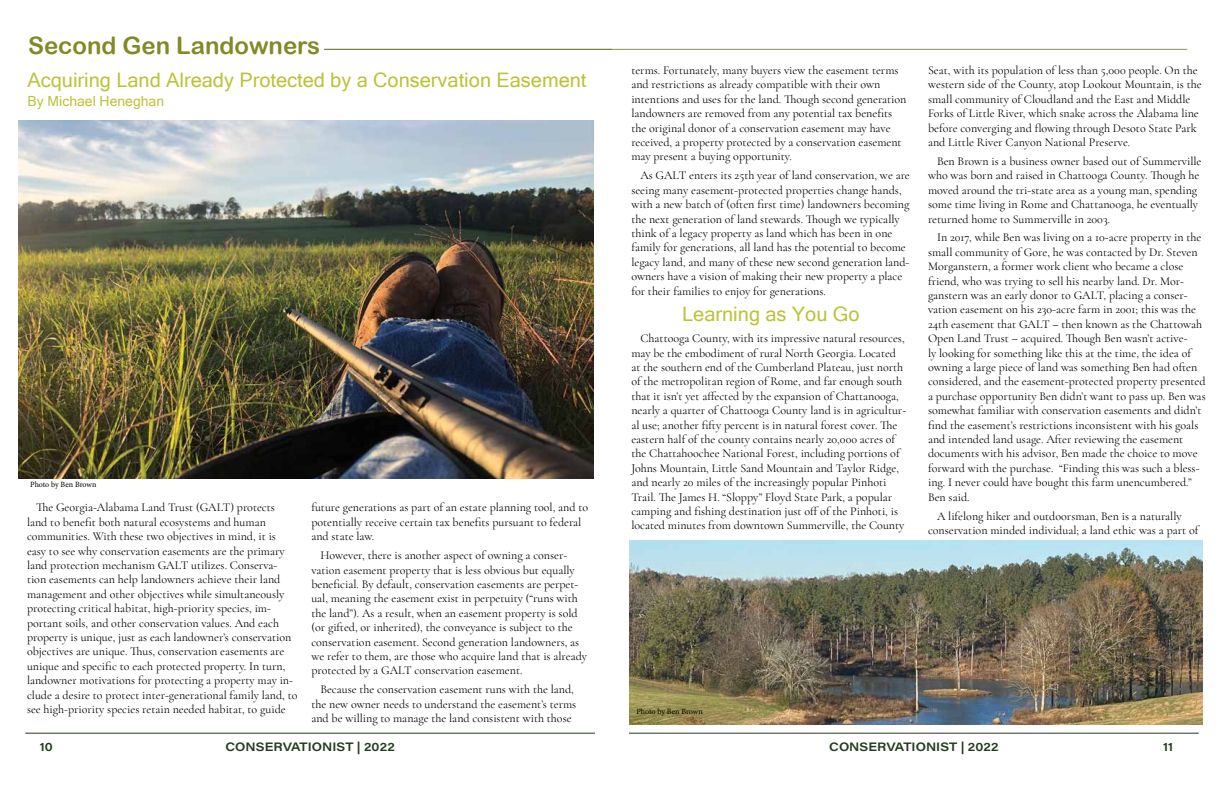
<style>
.page{position:relative;width:1224px;height:792px;background:#fff}
.page>*{position:absolute;margin:0;border:0;box-sizing:border-box;transform-origin:0 0}
.t1{font:24px "Arial Rounded MT Bold";color:#828a25}
.t2{font:20px "Microsoft Sans Serif";color:#bcc339}
.t3{font:14px "Microsoft Sans Serif";color:#bcc339}
.t4{font:12px/14.4px "Cormorant Garamond";color:#000}
.t5{font:12px "Acumin Variable Concept";letter-spacing:.005em;color:#243c1f}
.t6{font:8px "Minion Pro";letter-spacing:-.005em;color:#000}
</style>
<div class="page">
<img style="left:18px;top:121px;width:576px;height:357px">
<img style="left:629px;top:540px;width:573px;height:184px">
<hr style="left:324px;top:49px;width:288px;height:1px;background:#6a731b">
<hr style="left:325px;top:49px;width:862px;height:1px;background:#6a731b">
<hr style="left:25px;top:733px;width:570px;height:1px;background:#243c1f">
<hr style="left:629px;top:733px;width:570px;height:1px;background:#243c1f">
<h1 class="t1" style="left:28px;top:32px;width:294px">Second Gen Landowners</h1>
<h2 class="t2" style="left:27px;top:67px;width:561px">Acquiring Land Already Protected by a Conservation Easement</h2>
<p class="t3" style="left:27px;top:92px;width:138px">By Michael Heneghan</p>
<p class="t6" style="left:30px;top:479px;width:68px">Photo by Ben Brown</p>
<p class="t4" style="left:27px;top:500px;width:272px;text-indent:9px">The Georgia-Alabama Land Trust (GALT) protects land to benefit both natural ecosystems and human communities. With these two objectives in mind, it is easy to see why conservation easements are the primary land protection mechanism GALT utilizes. Conserva&shy;tion easements can help landowners achieve their land management and other objectives while simultaneously protecting critical habitat, high-priority species, im&shy;portant soils, and other conservation values. And each property is unique, just as each landowner’s conservation objectives are unique. Thus, conservation easements are unique and specific to each protected property. In turn, landowner motivations for protecting a property may in&shy;clude a desire to protect inter-generational family land, to see high-priority species retain needed habitat, to guide</p>
<p class="t4" style="left:311px;top:500px;width:278px">future generations as part of an estate planning tool, and to potentially receive certain tax benefits pursuant to federal and state law.</p>
<p class="t4" style="left:311px;top:548px;width:277px;text-indent:9px">However, there is another aspect of owning a conser&shy;vation easement property that is less obvious but equally beneficial. By default, conservation easements are perpet&shy;ual, meaning the easement exist in perpetuity (“runs with the land”). As a result, when an easement property is sold (or gifted, or inherited), the conveyance is subject to the conservation easement. Second generation landowners, as we refer to them, are those who acquire land that is already protected by a GALT conservation easement.</p>
<p class="t4" style="left:311px;top:682px;width:266px;text-align:center">Because the conservation easement runs with the land, the new owner needs to understand the easement’s terms and be willing to manage the land consistent with those</p>
<p class="t4" style="left:631px;top:63px;width:277px">terms. Fortunately, many buyers view the easement terms and restrictions as already compatible with their own intentions and uses for the land. Though second generation landowners are removed from any potential tax benefits the original donor of a conservation easement may have received, a property protected by a conservation easement may present a buying opportunity.</p>
<p class="t4" style="left:631px;top:168px;width:280px;text-indent:9px">As GALT enters its 25th year of land conservation, we are seeing many easement-protected properties change hands, with a new batch of (often first time) landowners becoming the next generation of land stewards. Though we typically think of a legacy property as land which has been in one family for generations, all land has the potential to become legacy land, and many of these new second generation land&shy;owners have a vision of making their new property a place for their families to enjoy for generations.</p>
<p class="t4" style="left:631px;top:331px;width:276px;text-indent:9px">Chattooga County, with its impressive natural resources, may be the embodiment of rural North Georgia. Located at the southern end of the Cumberland Plateau, just north of the metropolitan region of Rome, and far enough south that it isn’t yet affected by the expansion of Chattanooga, nearly a quarter of Chattooga County land is in agricultur&shy;al use; another fifty percent is in natural forest cover. The eastern half of the county contains nearly 20,000 acres of the Chattahoochee National Forest, including portions of Johns Mountain, Little Sand Mountain and Taylor Ridge, and nearly 20 miles of the increasingly popular Pinhoti Trail. The James H. “Sloppy” Floyd State Park, a popular camping and fishing destination just off of the Pinhoti, is located minutes from downtown Summerville, the County</p>
<h2 class="t2" style="left:682px;top:301px;width:179px">Learning as You Go</h2>
<p class="t4" style="left:928px;top:63px;width:275px">Seat, with its population of less than 5,000 people. On the western side of the County, atop Lookout Mountain, is the small community of Cloudland and the East and Middle Forks of Little River, which snake across the Alabama line before converging and flowing through Desoto State Park and Little River Canyon National Preserve.</p>
<p class="t4" style="left:928px;top:154px;width:275px;text-indent:9px">Ben Brown is a business owner based out of Summerville who was born and raised in Chattooga County. Though he moved around the tri-state area as a young man, spending some time living in Rome and Chattanooga, he eventually returned home to Summerville in 2003.</p>
<p class="t4" style="left:928px;top:230px;width:279px;text-indent:9px">In 2017, while Ben was living on a 10-acre property in the small community of Gore, he was contacted by Dr. Steven Morganstern, a former work client who became a close friend, who was trying to sell his nearby land. Dr. Mor&shy;ganstern was an early donor to GALT, placing a conser&shy;vation easement on his 230-acre farm in 2001; this was the 24th easement that GALT – then known as the Chattowah Open Land Trust – acquired. Though Ben wasn’t active-<br>ly looking for something like this at the time, the idea of owning a large piece of land was something Ben had often considered, and the easement-protected property presented a purchase opportunity Ben didn’t want to pass up. Ben was somewhat familiar with conservation easements and didn’t find the easement’s restrictions inconsistent with his goals and intended land usage. After reviewing the easement documents with his advisor, Ben made the choice to move forward with the purchase. “Finding this was such a bless&shy;ing. I never could have bought this farm unencumbered.” Ben said.</p>
<p class="t4" style="left:928px;top:509px;width:272px;text-indent:9px">A lifelong hiker and outdoorsman, Ben is a naturally conservation minded individual; a land ethic was a part of</p>
<p class="t6" style="left:637px;top:706px;width:68px">Photo by Ben Brown</p>
<p class="t5" style="left:40px;top:738px;width:14px">10</p>
<p class="t5" style="left:225px;top:738px;width:171px">CONSERVATIONIST | 2022</p>
<p class="t5" style="left:829px;top:738px;width:171px">CONSERVATIONIST | 2022</p>
<p class="t5" style="left:1163px;top:738px;width:11px">11</p>
</div>
